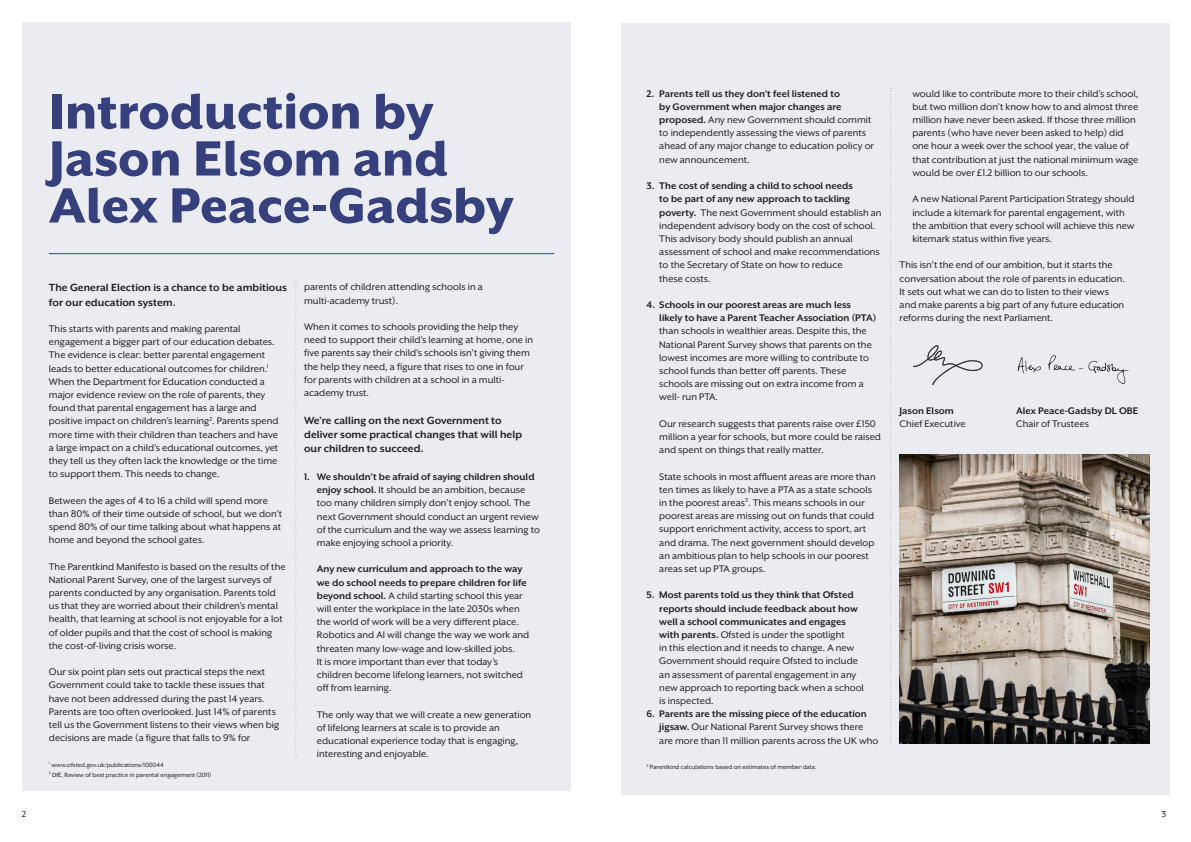
<style>
.page{position:relative;width:1191px;height:842px;background:#fff}
.page>*{position:absolute;margin:0;border:0;box-sizing:border-box;transform-origin:0 0}
.t1{font:800 57px "Mr Eaves XL San OT";color:#36407d}
.t2{font:700 12px/14.4px "Mr Eaves XL San OT";color:#231f20}
.t3{font:11px/13.2px "Mr Eaves XL San OT";color:#231f20}
.t4{font:700 11px "Mr Eaves XL San OT";color:#231f20}
.t5{font:10px "Mr Eaves XL San OT";color:#231f20}
.t6{font:7px "Mr Eaves XL San OT";color:#231f20}
.s1{font-weight:700}
</style>
<div class="page">
<div style="left:621px;top:23px;width:549px;height:771px;background:#eaecf2"></div>
<div style="left:22px;top:23px;width:548px;height:768px;background:#eaecf2"></div>
<svg style="left:295px;top:282px;width:2px;height:475px"></svg>
<hr style="left:49px;top:253px;width:505px;height:1px;background:#294783">
<img style="left:899px;top:454px;width:250px;height:289px">
<svg style="left:890px;top:88px;width:1px;height:655px"></svg>
<svg style="left:913px;top:345px;width:70px;height:40px"></svg>
<svg style="left:1017px;top:357px;width:24px;height:17px"></svg>
<svg style="left:1047px;top:355px;width:82px;height:29px"></svg>
<p class="t1" style="left:49px;top:83px;width:386px">Introduction by</p>
<p class="t1" style="left:49px;top:130px;width:401px">Jason Elsom and</p>
<p class="t1" style="left:49px;top:177px;width:466px">Alex Peace-Gadsby</p>
<p class="t2" style="left:49px;top:280px;width:239px">The General Election is a chance to be ambitious for our education system.</p>
<p class="t3" style="left:49px;top:322px;width:227px">This starts with parents and making parental engagement a bigger part of our education debates.</p>
<p class="t3" style="left:49px;top:348px;width:231px">The evidence is clear: better parental engagement leads to better educational outcomes for children.<sup>1<br></sup>When the Department for Education conducted a major evidence review on the role of parents, they found that parental engagement has a large and positive impact on children’s learning<sup>2</sup>. Parents spend more time with their children than teachers and have a large impact on a child’s educational outcomes, yet they tell us they often lack the knowledge or the time to support them. This needs to change.</p>
<p class="t3" style="left:49px;top:494px;width:235px">Between the ages of 4 to 16 a child will spend more than 80% of their time outside of school, but we don’t spend 80% of our time talking about what happens at home and beyond the school gates.</p>
<p class="t3" style="left:49px;top:560px;width:238px">The Parentkind Manifesto is based on the results of the National Parent Survey, one of the largest surveys of parents conducted by any organisation. Parents told us that they are worried about their children’s mental health, that learning at school is not enjoyable for a lot of older pupils and that the cost of school is making the cost-of-living crisis worse.</p>
<p class="t3" style="left:49px;top:665px;width:232px">Our six point plan sets out practical steps the next Government could take to tackle these issues that have not been addressed during the past 14 years.<br>Parents are too often overlooked. Just 14% of parents tell us the Government listens to their views when big decisions are made (a figure that falls to 9% for</p>
<p class="t6" style="left:49px;top:761px;width:116px"><sup>1</sup> www.ofsted.gov.uk/publications/100044</p>
<p class="t6" style="left:49px;top:771px;width:164px"><sup>2</sup> DfE, Review of best practice in parental engagement (2011)</p>
<p class="t3" style="left:304px;top:280px;width:180px">parents of children attending schools in a</p>
<p class="t3" style="left:304px;top:294px;width:96px">multi-academy trust).</p>
<p class="t3" style="left:304px;top:320px;width:230px">When it comes to schools providing the help they need to support their child’s learning at home, one in five parents say their child’s schools isn’t giving them the help they need, a figure that rises to one in four</p>
<p class="t3" style="left:304px;top:373px;width:202px">for parents with children at a school in a multi&shy;academy trust.</p>
<p class="t2" style="left:304px;top:413px;width:199px">We’re calling on the next Government to</p>
<p class="t2" style="left:304px;top:427px;width:219px">deliver some practical changes that will help</p>
<p class="t2" style="left:304px;top:442px;width:121px">our children to succeed.</p>
<p class="t3" style="left:317px;top:470px;width:224px;text-indent:-13px"><span class="s1">1. We shouldn’t be afraid of saying children should enjoy school.</span> It should be an ambition, because too many children simply don’t enjoy school. The next Government should conduct an urgent review of the curriculum and the way we assess learning to make enjoying school a priority.</p>
<p class="t3" style="left:317px;top:562px;width:214px"><span class="s1">Any new curriculum and approach to the way we do school needs to prepare children for life beyond school.</span> A child starting school this year will enter the workplace in the late 2030s when the world of work will be a very different place.<br>Robotics and AI will change the way we work and threaten many low-wage and low-skilled jobs.</p>
<p class="t3" style="left:317px;top:655px;width:183px">It is more important than ever that today’s</p>
<p class="t3" style="left:317px;top:668px;width:208px">children become lifelong learners, not switched</p>
<p class="t3" style="left:317px;top:681px;width:76px">off from learning.</p>
<p class="t3" style="left:317px;top:708px;width:216px">The only way that we will create a new generation of lifelong learners at scale is to provide an educational experience today that is engaging, interesting and enjoyable.</p>
<p class="t3" style="left:659px;top:87px;width:216px;text-indent:-13px"><span class="s1">2. Parents tell us they don’t feel listened to<br>by Government when major changes are proposed.</span> Any new Government should commit to independently assessing the views of parents ahead of any major change to education policy or new announcement.</p>
<p class="t3" style="left:659px;top:179px;width:224px;text-indent:-13px"><span class="s1">3. The cost of sending a child to school needs<br>to be part of any new approach to tackling poverty.</span> The next Government should establish an independent advisory body on the cost of school.<br>This advisory body should publish an annual assessment of school and make recommendations to the Secretary of State on how to reduce</p>
<p class="t3" style="left:659px;top:272px;width:53px">these costs.</p>
<p class="t3" style="left:659px;top:298px;width:218px;text-indent:-13px"><span class="s1">4. Schools in our poorest areas are much less likely to have a Parent Teacher Association (PTA) </span>than schools in wealthier areas. Despite this, the National Parent Survey shows that parents on the lowest incomes are more willing to contribute to school funds than better off parents. These</p>
<p class="t3" style="left:659px;top:377px;width:206px">schools are missing out on extra income from a well- run PTA.</p>
<p class="t3" style="left:659px;top:417px;width:223px">Our research suggests that parents raise over £150 million a year for schools, but more could be raised and spent on things that really matter.</p>
<p class="t3" style="left:659px;top:470px;width:218px">State schools in most affluent areas are more than ten times as likely to have a PTA as a state schools in the poorest areas<sup>3</sup>. This means schools in our poorest areas are missing out on funds that could support enrichment activity, access to sport, art and drama. The next government should develop an ambitious plan to help schools in our poorest areas set up PTA groups.</p>
<p class="t3" style="left:659px;top:588px;width:206px;text-indent:-13px"><span class="s1">5. Most parents told us they think that Ofsted reports should include feedback about how well a school communicates and engages with parents.</span> Ofsted is under the spotlight<br>in this election and it needs to change. A new Government should require Ofsted to include an assessment of parental engagement in any new approach to reporting back when a school is inspected.</p>
<p class="t3" style="left:659px;top:707px;width:220px;text-indent:-13px"><span class="s1">6. Parents are the missing piece of the education jigsaw.</span> Our National Parent Survey shows there are more than 11 million parents across the UK who</p>
<p class="t6" style="left:646px;top:764px;width:172px"><sup>3</sup> Parentkind calculations based on estimates of member data.</p>
<p class="t3" style="left:912px;top:87px;width:227px">would like to contribute more to their child’s school, but two million don’t know how to and almost three million have never been asked. If those three million parents (who have never been asked to help) did one hour a week over the school year, the value of that contribution at just the national minimum wage would be over £1.2 billion to our schools.</p>
<p class="t3" style="left:912px;top:192px;width:224px">A new National Parent Participation Strategy should include a kitemark for parental engagement, with the ambition that every school will achieve this new kitemark status within five years.</p>
<p class="t3" style="left:899px;top:258px;width:227px">This isn’t the end of our ambition, but it starts the conversation about the role of parents in education.<br>It sets out what we can do to listen to their views and make parents a big part of any future education reforms during the next Parliament.</p>
<p class="t4" style="left:899px;top:405px;width:56px">Jason Elsom</p>
<p class="t3" style="left:899px;top:417px;width:68px">Chief Executive</p>
<p class="t3" style="left:1016px;top:417px;width:74px">Chair of Trustees</p>
<p class="t4" style="left:1016px;top:405px;width:124px">Alex Peace-Gadsby DL OBE</p>
<p class="t5" style="left:22px;top:809px;width:6px">2</p>
<p class="t5" style="left:1161px;top:809px;width:6px">3</p>
</div>
